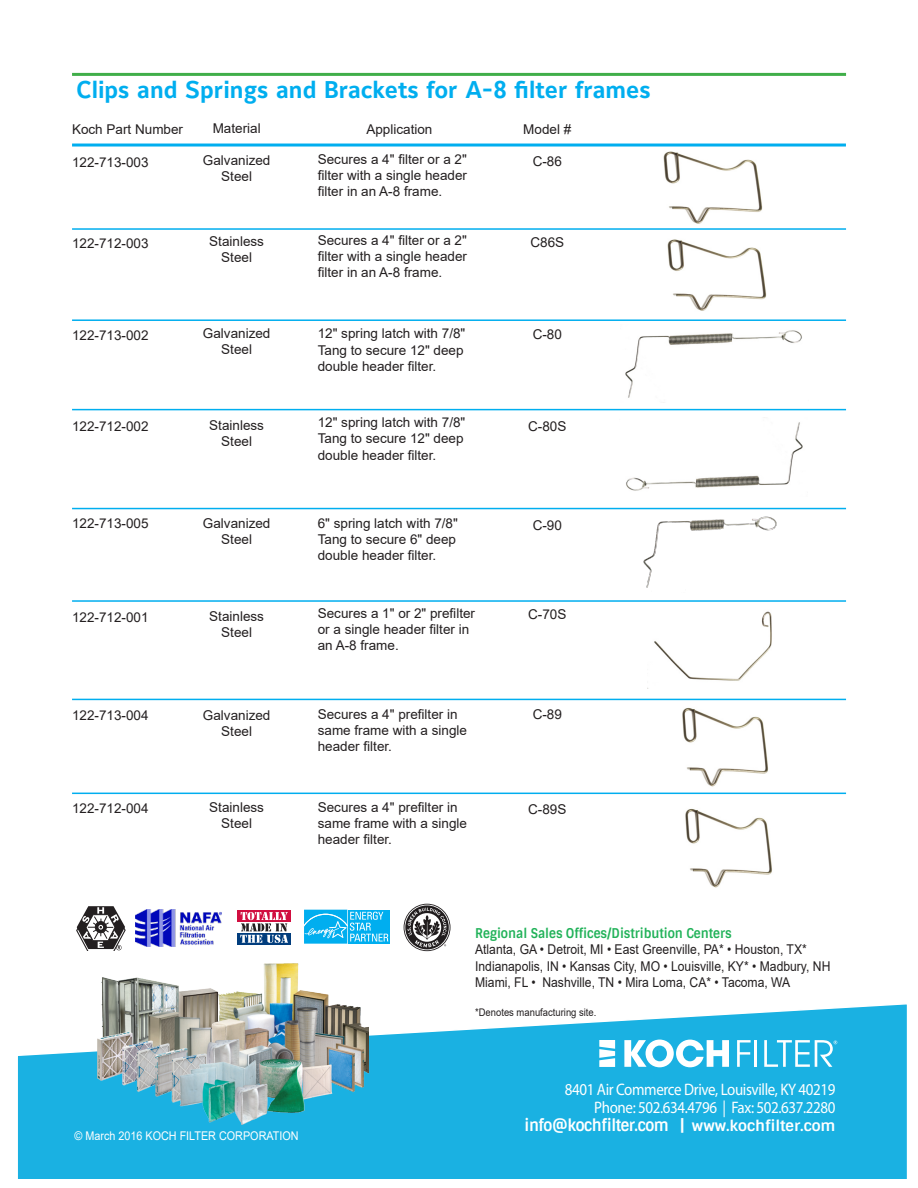
<style>
.page{position:relative;width:918px;height:1188px;background:#fff}
.page>*{position:absolute;margin:0;border:0;box-sizing:border-box;transform-origin:0 0}
.t1{font:700 24px "Maurea Jci Tf ML";color:#00aeef}
.t2{font:16.65px "Myriad Pro";letter-spacing:-.025em;color:#fff;scale:.9 1}
.t3{font:700 16.65px "Sintony";letter-spacing:-.025em;color:#fff;scale:.9 1}
.t4{font:13.5px/16.2px "Arial";color:#231f20}
.t5{font:13.5px "Arial";color:#231f20;scale:.9 1}
.t6{font:700 13.5px "Sintony";color:#21b259;scale:.9 1}
.t7{font:12px "Arial";color:#fff;scale:.9 1}
.t8{font:10.5px "Arial";color:#231f20;scale:.9 1}
.s1{font-size:15px}
</style>
<div class="page">
<img style="left:685px;top:808px;width:87px;height:80px">
<img style="left:682px;top:707px;width:86px;height:80px">
<img style="left:663px;top:151px;width:100px;height:73px">
<hr style="left:72px;top:228px;width:774px;height:2px;background:#00aeef">
<hr style="left:72px;top:319px;width:774px;height:2px;background:#00aeef">
<hr style="left:72px;top:409px;width:774px;height:1px;background:#00aeef">
<hr style="left:72px;top:508px;width:774px;height:1px;background:#00aeef">
<hr style="left:72px;top:600px;width:774px;height:2px;background:#00aeef">
<hr style="left:72px;top:699px;width:774px;height:1px;background:#00aeef">
<hr style="left:72px;top:793px;width:774px;height:1px;background:#00aeef">
<hr style="left:72px;top:144px;width:774px;height:3px;background:#00aeef">
<img style="left:667px;top:239px;width:100px;height:72px">
<img style="left:625px;top:330px;width:177px;height:73px">
<img style="left:626px;top:417px;width:177px;height:74px">
<img style="left:648px;top:611px;width:124px;height:78px">
<img style="left:638px;top:509px;width:144px;height:79px">
<svg style="left:17px;top:1004px;width:890px;height:175px;background:#32b9e5"></svg>
<svg style="left:624px;top:1040px;width:105px;height:27px"></svg>
<svg style="left:737px;top:1040px;width:14px;height:27px"></svg>
<hr style="left:755px;top:1040px;width:2px;height:27px;background:#fff">
<svg style="left:764px;top:1040px;width:73px;height:27px;background:#59c6e9"></svg>
<svg style="left:599px;top:1040px;width:16px;height:27px"></svg>
<img style="left:97px;top:963px;width:272px;height:161px">
<svg style="left:76px;top:906px;width:50px;height:44px"></svg>
<svg style="left:304px;top:909px;width:86px;height:35px;background:#32bdf1"></svg>
<div style="left:237px;top:911px;width:54px;height:11px;background:#d10e40"></div>
<div style="left:237px;top:933px;width:54px;height:11px;background:#013d7d"></div>
<svg style="left:240px;top:912px;width:48px;height:31px"></svg>
<svg style="left:404px;top:904px;width:47px;height:47px"></svg>
<img style="left:136px;top:910px;width:86px;height:36px">
<hr style="left:72px;top:73px;width:774px;height:3px;background:#40ae49">
<p class="t1" style="left:77px;top:75px;width:576px">Clips and Springs and Brackets for A-8 filter frames</p>
<p class="t4" style="left:72px;top:121px;width:113px">Koch Part Number</p>
<p class="t4" style="left:72px;top:154px;width:78px">122-713-003</p>
<p class="t4" style="left:213px;top:120px;width:50px">Material</p>
<p class="t4" style="left:203px;top:152px;width:69px">Galvanized</p>
<p class="t4" style="left:221px;top:168px;width:32px">Steel</p>
<p class="t4" style="left:72px;top:235px;width:78px">122-712-003</p>
<p class="t4" style="left:209px;top:233px;width:56px">Stainless</p>
<p class="t4" style="left:221px;top:249px;width:32px">Steel</p>
<p class="t4" style="left:366px;top:121px;width:68px">Application</p>
<p class="t4" style="left:318px;top:151px;width:151px;text-align:justify">Secures a 4" filter or a 2" filter with a single header filter in an A-8 frame.</p>
<p class="t4" style="left:318px;top:232px;width:151px;text-align:justify">Secures a 4" filter or a 2" filter with a single header filter in an A-8 frame.</p>
<p class="t4" style="left:523px;top:121px;width:50px">Model #</p>
<p class="t4" style="left:533px;top:153px;width:31px">C-86</p>
<p class="t4" style="left:530px;top:234px;width:35px">C86S</p>
<p class="t4" style="left:72px;top:327px;width:78px">122-713-002</p>
<p class="t4" style="left:203px;top:325px;width:69px">Galvanized</p>
<p class="t4" style="left:221px;top:341px;width:32px">Steel</p>
<p class="t4" style="left:318px;top:325px;width:149px">12" spring latch with 7/8"<br>Tang to secure 12" deep double header filter.</p>
<p class="t4" style="left:533px;top:326px;width:31px">C-80</p>
<p class="t4" style="left:72px;top:418px;width:78px">122-712-002</p>
<p class="t4" style="left:209px;top:417px;width:56px">Stainless</p>
<p class="t4" style="left:221px;top:433px;width:32px">Steel</p>
<p class="t4" style="left:318px;top:414px;width:149px">12" spring latch with 7/8"<br>Tang to secure 12" deep double header filter.</p>
<p class="t4" style="left:528px;top:418px;width:40px">C-80S</p>
<p class="t4" style="left:72px;top:515px;width:78px">122-713-005</p>
<p class="t4" style="left:203px;top:515px;width:69px">Galvanized</p>
<p class="t4" style="left:221px;top:531px;width:32px">Steel</p>
<p class="t4" style="left:318px;top:515px;width:142px">6" spring latch with 7/8"<br>Tang to secure 6" deep double header filter.</p>
<p class="t4" style="left:533px;top:517px;width:31px">C-90</p>
<p class="t4" style="left:72px;top:609px;width:78px">122-712-001</p>
<p class="t4" style="left:209px;top:608px;width:56px">Stainless</p>
<p class="t4" style="left:221px;top:624px;width:32px">Steel</p>
<p class="t4" style="left:318px;top:605px;width:159px">Secures a 1" or 2" prefilter or a single header filter in an A-8 frame.</p>
<p class="t4" style="left:528px;top:606px;width:40px">C-70S</p>
<p class="t4" style="left:72px;top:707px;width:78px">122-713-004</p>
<p class="t4" style="left:203px;top:707px;width:69px">Galvanized</p>
<p class="t4" style="left:221px;top:723px;width:32px">Steel</p>
<p class="t4" style="left:318px;top:706px;width:151px">Secures a 4" prefilter in same frame with a single header filter.</p>
<p class="t4" style="left:533px;top:707px;width:31px">C-89</p>
<p class="t4" style="left:72px;top:800px;width:78px">122-712-004</p>
<p class="t4" style="left:209px;top:799px;width:56px">Stainless</p>
<p class="t4" style="left:221px;top:815px;width:32px">Steel</p>
<p class="t4" style="left:318px;top:799px;width:151px">Secures a 4" prefilter in same frame with a single header filter.</p>
<p class="t4" style="left:528px;top:801px;width:40px">C-89S</p>
<p class="t7" style="left:75px;top:1127px;width:251px">© March 2016 KOCH FILTER CORPORATION</p>
<p class="t6" style="left:475px;top:925px;width:287px">Regional Sales Offices/Distribution Centers</p>
<p class="t5" style="left:475px;top:940px;width:370px">Atlanta, GA • Detroit, MI • East Greenville, PA* • Houston, TX*</p>
<p class="t5" style="left:475px;top:957px;width:396px">Indianapolis, IN • Kansas City, MO • Louisville, KY* • Madbury, NH</p>
<p class="t5" style="left:475px;top:973px;width:352px">Miami, FL • Nashville, TN • Mira Loma, CA* • Tacoma, WA</p>
<p class="t8" style="left:475px;top:1005px;width:136px">*Denotes manufacturing site.</p>
<p class="t2" style="left:565px;top:1079px;width:302px">8401 Air Commerce Drive, Louisville, KY 40219</p>
<p class="t2" style="left:594px;top:1097px;width:270px">Phone: 502.634.4796 | Fax: 502.637.2280</p>
<p class="t3" style="left:525px;top:1114px;width:347px">info@kochfilter.com | <span class="s1">www.kochfilter.com</span></p>
</div>
